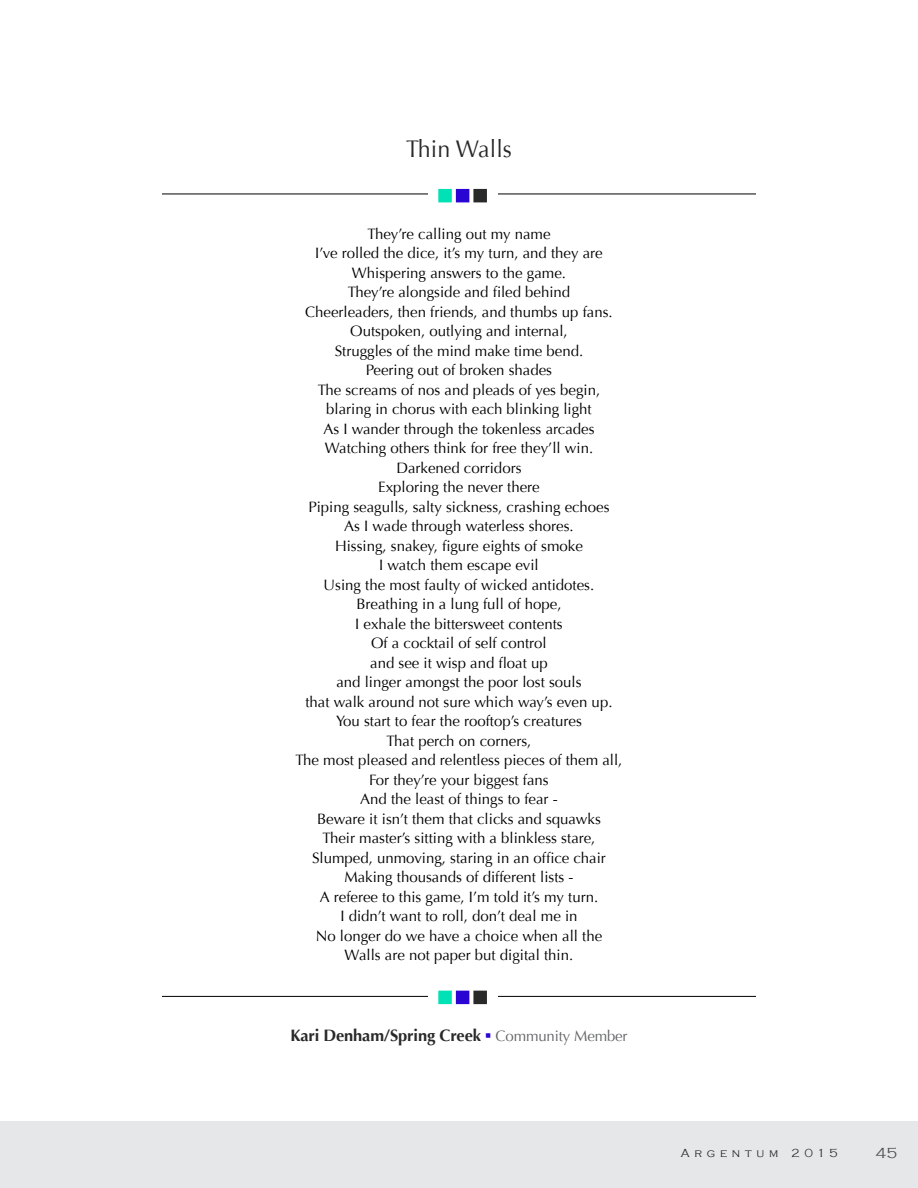
<style>
.page{position:relative;width:918px;height:1188px;background:#fff}
.page>*{position:absolute;margin:0;border:0;box-sizing:border-box;transform-origin:0 0}
.t1{font:24px "Optima";color:#292929}
.t2{font:700 16.5px "Optima";letter-spacing:-.01em;color:#292929}
.t3{font:15px/19.5px "Optima";color:#000;text-align:center}
.t4{font:300 15px "Copperplate Gothic";color:#494949}
.t5{font:300 12px "Copperplate Gothic";letter-spacing:.4em;color:#292929}
.s1{color:#2a04d3}
.s2{font-weight:400;font-size:15px;color:#636466}
</style>
<div class="page">
<div style="left:0;top:1121px;width:918px;height:67px;background:#e6e7e8"></div>
<hr style="left:162px;top:996px;width:594px;height:1px;background:#000">
<hr style="left:162px;top:194px;width:594px;height:1px;background:#000">
<div style="left:428px;top:179px;width:70px;height:31px;background:#fff"></div>
<svg style="left:438px;top:189px;width:49px;height:13px"></svg>
<div style="left:428px;top:981px;width:70px;height:30px;background:#fff"></div>
<svg style="left:438px;top:991px;width:49px;height:13px"></svg>
<h1 class="t1" style="left:406px;top:135px;width:107px">Thin Walls</h1>
<p class="t3" style="left:296px;top:224px;width:328px">They’re calling out my name<br>I’ve rolled the dice, it’s my turn, and they are Whispering answers to the game.<br>They’re alongside and filed behind<br>Cheerleaders, then friends, and thumbs up fans.<br>Outspoken, outlying and internal,<br>Struggles of the mind make time bend.<br>Peering out of broken shades<br>The screams of nos and pleads of yes begin, blaring in chorus with each blinking light<br>As I wander through the tokenless arcades Watching others think for free they’ll win.<br>Darkened corridors<br>Exploring the never there<br>Piping seagulls, salty sickness, crashing echoes<br>As I wade through waterless shores.<br>Hissing, snakey, figure eights of smoke<br>I watch them escape evil<br>Using the most faulty of wicked antidotes.<br>Breathing in a lung full of hope,<br>I exhale the bittersweet contents<br>Of a cocktail of self control<br>and see it wisp and float up<br>and linger amongst the poor lost souls<br>that walk around not sure which way’s even up.<br>You start to fear the rooftop’s creatures<br>That perch on corners,<br>The most pleased and relentless pieces of them all, For they’re your biggest fans<br>And the least of things to fear -<br>Beware it isn’t them that clicks and squawks<br>Their master’s sitting with a blinkless stare, Slumped, unmoving, staring in an office chair Making thousands of different lists -<br>A referee to this game, I’m told it’s my turn.<br>I didn’t want to roll, don’t deal me in<br>No longer do we have a choice when all the<br>Walls are not paper but digital thin.</p>
<p class="t2" style="left:290px;top:1026px;width:339px">Kari Denham/Spring Creek <span class="s1">▪</span> <span class="s2">Community Member</span></p>
<p class="t5" style="left:681px;top:1147px;width:158px">Argentum 2015</p>
<p class="t4" style="left:876px;top:1145px;width:23px">45</p>
</div>
